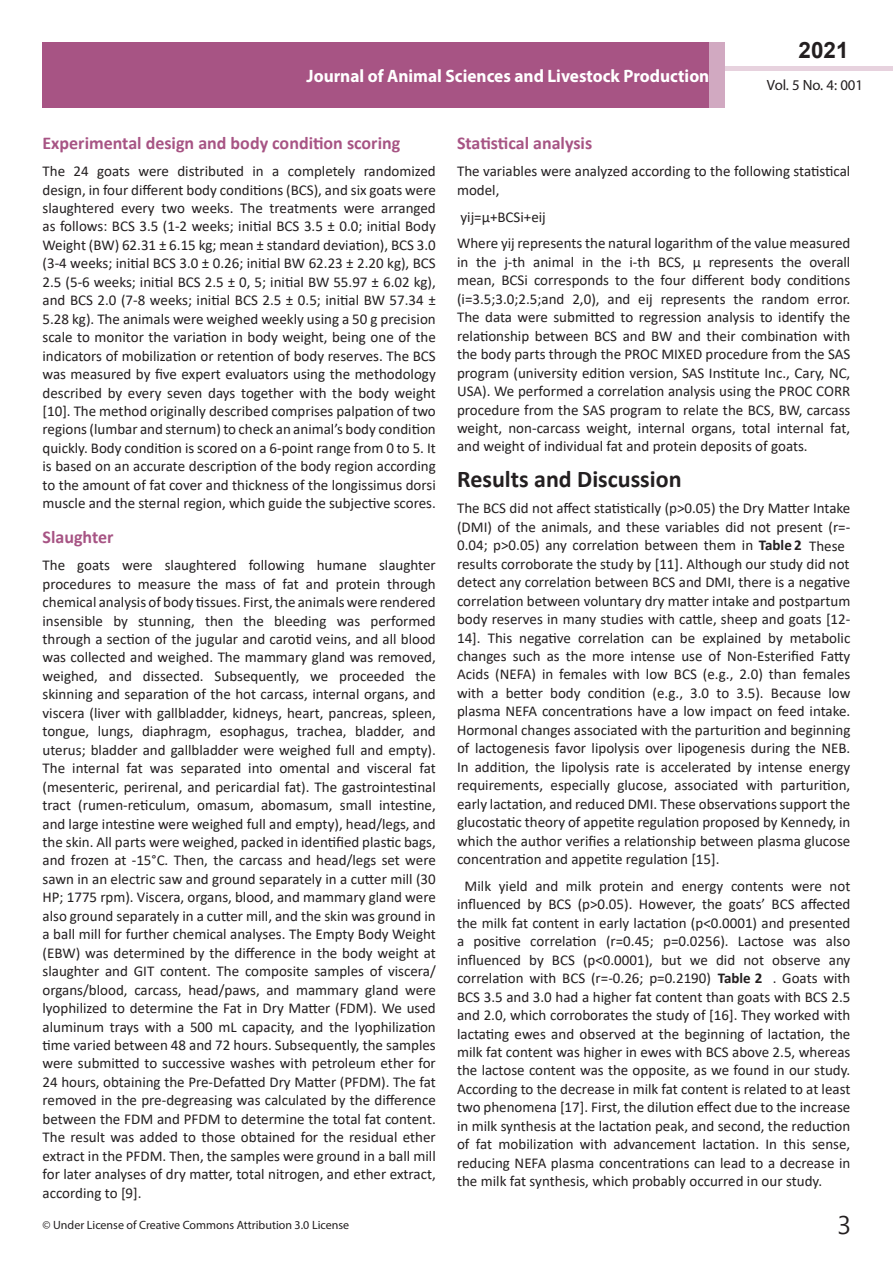
<style>
.page{position:relative;width:893px;height:1263px;background:#fff}
.page>*{position:absolute;margin:0;border:0;box-sizing:border-box;transform-origin:0 0}
.t1{font:25.5px "Nirmala UI";color:#231f20}
.t2{font:700 24px "Calibri";color:#231f20}
.t3{font:700 22.5px "Arial";color:#231f20}
.t4{font:700 18px "Calibri";color:#a75484}
.t5{font:700 18px "Myriad Pro";color:#fff;scale:.96 1}
.t6{font:15px/18.5px "Calibri";color:#231f20;text-align:justify}
.t7{font:14.85px "Myriad Pro";color:#231f20}
.t8{font:12px "Myriad Pro";color:#231f20}
.s1{font-weight:700}
</style>
<div class="page">
<div style="left:722px;top:66px;width:171px;height:5px;background:#e7d2de"></div>
<div style="left:43px;top:42px;width:682px;height:66px;background:#a75484"></div>
<div style="left:710px;top:42px;width:15px;height:66px;background:#d1a9c1"></div>
<p class="t5" style="left:307px;top:65px;width:421px">Journal of Animal Sciences and Livestock Production</p>
<h3 class="t3" style="left:799px;top:35px;width:52px">2021</h3>
<p class="t7" style="left:767px;top:76px;width:95px">Vol. 5 No. 4: 001</p>
<p class="t4" style="left:43px;top:130px;width:359px">Experimental design and body condition scoring</p>
<p class="t6" style="left:43px;top:162px;width:395px">The 24 goats were distributed in a completely randomized design, in four different body conditions (BCS), and six goats were slaughtered every two weeks. The treatments were arranged as follows: BCS 3.5 (1-2 weeks; initial BCS 3.5 ± 0.0; initial Body Weight (BW) 62.31 ± 6.15 kg; mean ± standard deviation), BCS 3.0 (3-4 weeks; initial BCS 3.0 ± 0.26; initial BW 62.23 ± 2.20 kg), BCS 2.5 (5-6 weeks; initial BCS 2.5 ± 0, 5; initial BW 55.97 ± 6.02 kg), and BCS 2.0 (7-8 weeks; initial BCS 2.5 ± 0.5; initial BW 57.34 ± 5.28 kg). The animals were weighed weekly using a 50 g precision scale to monitor the variation in body weight, being one of the indicators of mobilization or retention of body reserves. The BCS was measured by five expert evaluators using the methodology described by every seven days together with the body weight [10]. The method originally described comprises palpation of two regions (lumbar and sternum) to check an animal’s body condition quickly. Body condition is scored on a 6-point range from 0 to 5. It is based on an accurate description of the body region according to the amount of fat cover and thickness of the longissimus dorsi muscle and the sternal region, which guide the subjective scores.</p>
<p class="t4" style="left:43px;top:525px;width:72px">Slaughter</p>
<p class="t6" style="left:43px;top:556px;width:395px">The goats were slaughtered following humane slaughter procedures to measure the mass of fat and protein through chemical analysis of body tissues. First, the animals were rendered insensible by stunning, then the bleeding was performed through a section of the jugular and carotid veins, and all blood was collected and weighed. The mammary gland was removed, weighed, and dissected. Subsequently, we proceeded the skinning and separation of the hot carcass, internal organs, and viscera (liver with gallbladder, kidneys, heart, pancreas, spleen, tongue, lungs, diaphragm, esophagus, trachea, bladder, and uterus; bladder and gallbladder were weighed full and empty).<br>The internal fat was separated into omental and visceral fat (mesenteric, perirenal, and pericardial fat). The gastrointestinal tract (rumen-reticulum, omasum, abomasum, small intestine, and large intestine were weighed full and empty), head/legs, and the skin. All parts were weighed, packed in identified plastic bags, and frozen at -15°C. Then, the carcass and head/legs set were sawn in an electric saw and ground separately in a cutter mill (30<br>HP; 1775 rpm). Viscera, organs, blood, and mammary gland were also ground separately in a cutter mill, and the skin was ground in a ball mill for further chemical analyses. The Empty Body Weight (EBW) was determined by the difference in the body weight at slaughter and GIT content. The composite samples of viscera/ organs/blood, carcass, head/paws, and mammary gland were lyophilized to determine the Fat in Dry Matter (FDM). We used aluminum trays with a 500 mL capacity, and the lyophilization time varied between 48 and 72 hours. Subsequently, the samples were submitted to successive washes with petroleum ether for 24 hours, obtaining the Pre-Defatted Dry Matter (PFDM). The fat removed in the pre-degreasing was calculated by the difference between the FDM and PFDM to determine the total fat content.<br>The result was added to those obtained for the residual ether extract in the PFDM. Then, the samples were ground in a ball mill for later analyses of dry matter, total nitrogen, and ether extract, according to [9].</p>
<p class="t4" style="left:457px;top:130px;width:137px">Statistical analysis</p>
<p class="t6" style="left:457px;top:162px;width:395px">The variables were analyzed according to the following statistical model,</p>
<p class="t6" style="left:457px;top:203px;width:395px;line-height:27px">yij=μ+BCSi+eij<br>Where yij represents the natural logarithm of the value measured</p>
<p class="t6" style="left:457px;top:252px;width:395px">in the j-th animal in the i-th BCS, μ represents the overall mean, BCSi corresponds to the four different body conditions (i=3.5;3.0;2.5;and 2,0), and eij represents the random error.<br>The data were submitted to regression analysis to identify the relationship between BCS and BW and their combination with the body parts through the PROC MIXED procedure from the SAS program (university edition version, SAS Institute Inc., Cary, NC, USA). We performed a correlation analysis using the PROC CORR procedure from the SAS program to relate the BCS, BW, carcass weight, non-carcass weight, internal organs, total internal fat, and weight of individual fat and protein deposits of goats.</p>
<h2 class="t2" style="left:457px;top:462px;width:226px">Results and Discussion</h2>
<p class="t6" style="left:457px;top:499px;width:395px">The BCS did not affect statistically (p&gt;0.05) the Dry Matter Intake (DMI) of the animals, and these variables did not present (r=- 0.04; p&gt;0.05) any correlation between them in <span class="s1">Table 2</span> These</p>
<p class="t6" style="left:457px;top:573px;width:395px">detect any correlation between BCS and DMI, there is a negative correlation between voluntary dry matter intake and postpartum body reserves in many studies with cattle, sheep and goats [12- 14]. This negative correlation can be explained by metabolic changes such as the more intense use of Non-Esterified Fatty Acids (NEFA) in females with low BCS (e.g., 2.0) than females with a better body condition (e.g., 3.0 to 3.5). Because low plasma NEFA concentrations have a low impact on feed intake.<br>Hormonal changes associated with the parturition and beginning of lactogenesis favor lipolysis over lipogenesis during the NEB.<br>In addition, the lipolysis rate is accelerated by intense energy requirements, especially glucose, associated with parturition, early lactation, and reduced DMI. These observations support the glucostatic theory of appetite regulation proposed by Kennedy, in which the author verifies a relationship between plasma glucose concentration and appetite regulation [15].</p>
<p class="t6" style="left:457px;top:876px;width:395px;text-indent:8px">Milk yield and milk protein and energy contents were not influenced by BCS (p&gt;0.05). However, the goats’ BCS affected the milk fat content in early lactation (p&lt;0.0001) and presented a positive correlation (r=0.45; p=0.0256). Lactose was also influenced by BCS (p&lt;0.0001), but we did not observe any correlation with BCS (r=-0.26; p=0.2190) <span class="s1">Table 2</span></p>
<p class="t6" style="left:457px;top:554px;width:394px">results corroborate the study by [11]. Although our study did not</p>
<p class="t6" style="left:457px;top:968px;width:395px;text-indent:316px">. Goats with BCS 3.5 and 3.0 had a higher fat content than goats with BCS 2.5 and 2.0, which corroborates the study of [16]. They worked with lactating ewes and observed at the beginning of lactation, the milk fat content was higher in ewes with BCS above 2.5, whereas the lactose content was the opposite, as we found in our study.<br>According to the decrease in milk fat content is related to at least two phenomena [17]. First, the dilution effect due to the increase in milk synthesis at the lactation peak, and second, the reduction of fat mobilization with advancement lactation. In this sense, reducing NEFA plasma concentrations can lead to a decrease in the milk fat synthesis, which probably occurred in our study.</p>
<p class="t8" style="left:43px;top:1218px;width:308px">© Under License of Creative Commons Attribution 3.0 License</p>
<h1 class="t1" style="left:837px;top:1204px;width:15px">3</h1>
</div>
